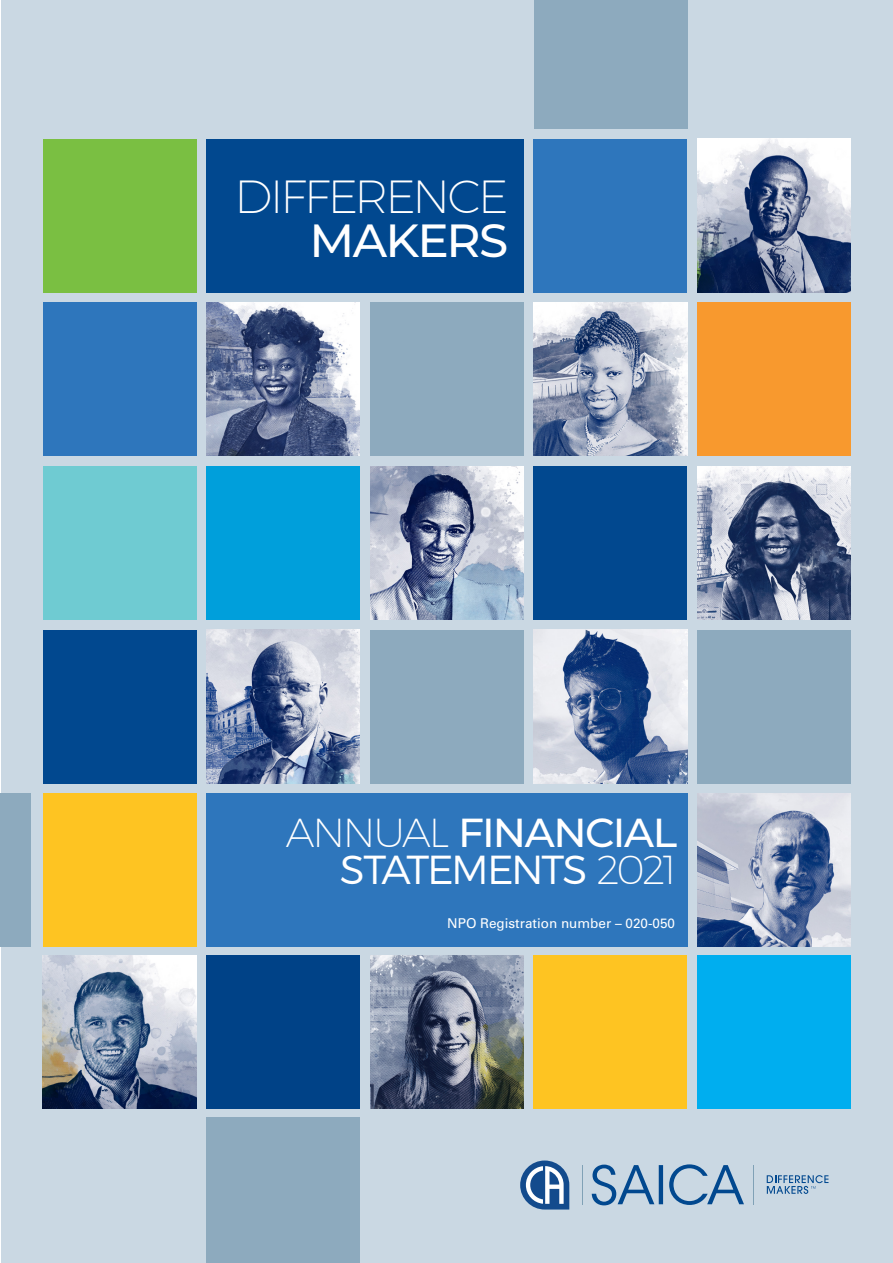
<style>
.page{position:relative;width:893px;height:1263px;background:#fff}
.page>*{position:absolute;margin:0;border:0;box-sizing:border-box;transform-origin:0 0}
.t1{font:200 46.5px/43.3px "Montserrat";letter-spacing:-.06em;color:#fff;text-align:right}
.t2{font:200 40.5px/37.5px "Montserrat";color:#fff;text-align:right}
.t3{font:13.5px "Univers LT Std";color:#fff}
.s1{font-weight:500}
.s2{font-weight:300}
</style>
<div class="page">
<div style="left:1px;top:0;width:891px;height:1263px;background:#cad8e3"></div>
<div style="left:43px;top:303px;width:153px;height:153px;background:#2e76bc"></div>
<div style="left:43px;top:139px;width:153px;height:153px;background:#7abf42"></div>
<div style="left:43px;top:630px;width:153px;height:153px;background:#01488f"></div>
<div style="left:697px;top:303px;width:154px;height:153px;background:#f8992e"></div>
<div style="left:43px;top:794px;width:153px;height:153px;background:#fec422"></div>
<img style="left:43px;top:956px;width:153px;height:153px">
<img style="left:207px;top:303px;width:153px;height:153px">
<div style="left:207px;top:139px;width:153px;height:153px;background:#01488f"></div>
<img style="left:207px;top:630px;width:153px;height:153px">
<div style="left:207px;top:466px;width:153px;height:154px;background:#009fdb"></div>
<div style="left:370px;top:303px;width:153px;height:153px;background:#8daabe"></div>
<div style="left:207px;top:1118px;width:153px;height:145px;background:#8daabe"></div>
<div style="left:370px;top:630px;width:153px;height:153px;background:#8daabe"></div>
<div style="left:0;top:794px;width:30px;height:153px;background:#8daabe"></div>
<div style="left:534px;top:0;width:153px;height:129px;background:#8daabe"></div>
<div style="left:313px;top:139px;width:210px;height:153px;background:#01488f"></div>
<img style="left:370px;top:466px;width:153px;height:154px">
<div style="left:206px;top:794px;width:317px;height:153px;background:#2e76bc"></div>
<img style="left:370px;top:956px;width:153px;height:153px">
<img style="left:534px;top:303px;width:153px;height:153px">
<div style="left:534px;top:139px;width:153px;height:153px;background:#2e76bc"></div>
<img style="left:534px;top:630px;width:153px;height:153px">
<div style="left:534px;top:466px;width:153px;height:154px;background:#01488f"></div>
<div style="left:481px;top:794px;width:206px;height:153px;background:#2e76bc"></div>
<div style="left:534px;top:956px;width:153px;height:153px;background:#fec422"></div>
<div style="left:207px;top:956px;width:153px;height:153px;background:#004287"></div>
<div style="left:43px;top:466px;width:153px;height:154px;background:#6fcbd2"></div>
<img style="left:697px;top:139px;width:154px;height:153px">
<div style="left:697px;top:630px;width:154px;height:153px;background:#8daabe"></div>
<img style="left:697px;top:466px;width:154px;height:154px">
<img style="left:697px;top:794px;width:154px;height:153px">
<div style="left:697px;top:956px;width:154px;height:153px;background:#00aeef"></div>
<hr style="left:582px;top:1165px;width:1px;height:39px;background:#80a1b6">
<hr style="left:754px;top:1165px;width:1px;height:39px;background:#80a1b6">
<svg style="left:767px;top:1175px;width:61px;height:19px"></svg>
<svg style="left:592px;top:1164px;width:152px;height:41px"></svg>
<svg style="left:520px;top:1160px;width:49px;height:49px"></svg>
<p class="t1" style="left:234px;top:171px;width:276px">DIFFERENCE<br><span class="s1">MAKERS</span></p>
<p class="t2" style="left:286px;top:810px;width:393px">ANNUAL <span class="s1">FINANCIAL<br></span><span class="s2">STATEMENTS</span> 2021</p>
<p class="t3" style="left:447px;top:915px;width:229px">NPO Registration number – 020-050</p>
</div>
